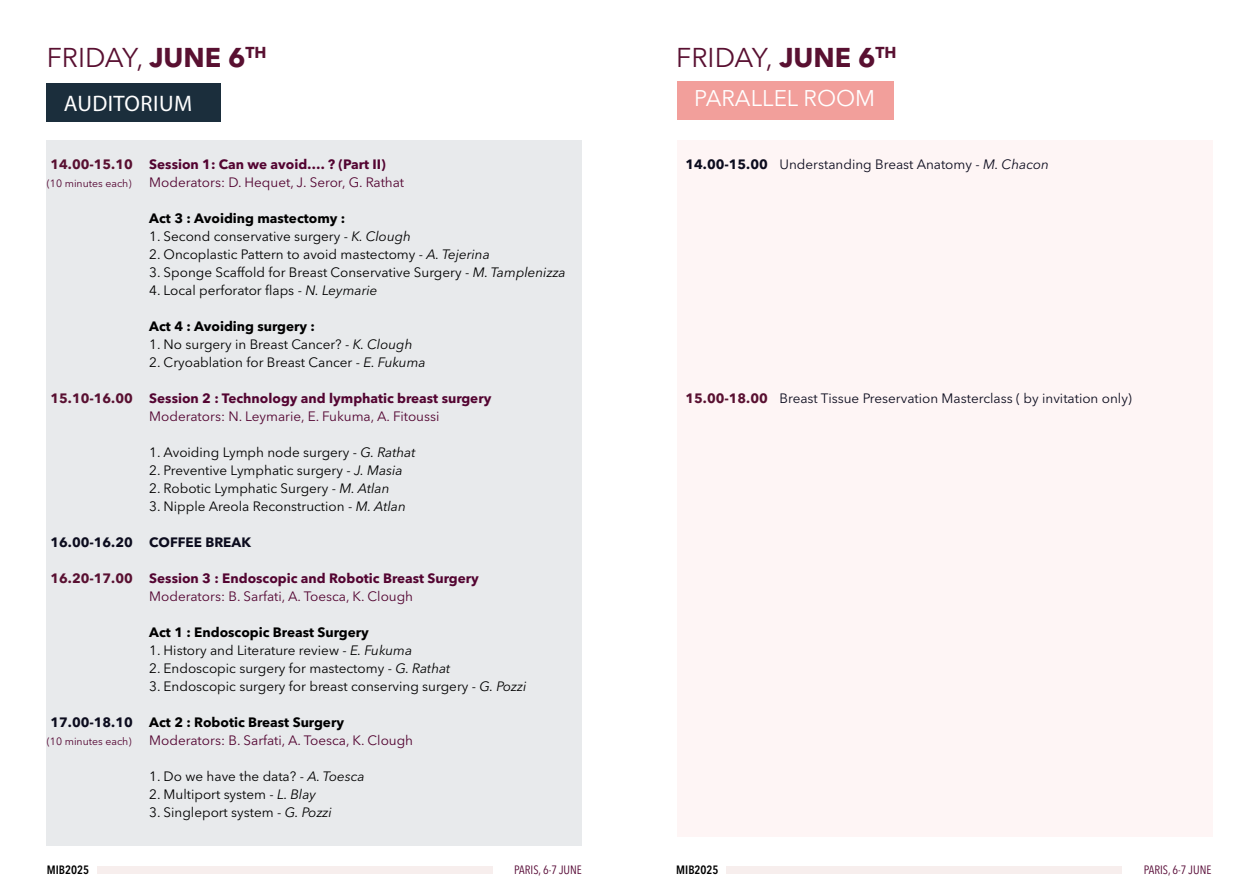
<style>
.page{position:relative;width:1259px;height:893px;background:#fff}
.page>*{position:absolute;margin:0;border:0;box-sizing:border-box;transform-origin:0 0}
.TITOLO{font:27px "Avenir Next LT Pro";color:#591031}
.TITOLO-2{font:22.5px "Avenir Next LT Pro";color:#fff}
.TITOLO-3{font:22.5px "Myriad Pro";letter-spacing:.02em;color:#fff}
.Stile_di_paragrafo_1{font:13.5px "Avenir Next LT Pro";color:#000}
.Stile_di_paragrafo_1-2{font:13.5px "Avenir Next LT Pro";color:#530431}
.Stile_di_paragrafo_1-3{font:700 13.5px "Avenir Next LT Pro";color:#530431}
.Stile_di_paragrafo_1-4{font:700 13.5px "Avenir Next LT Pro";color:#000}
.Stile_di_paragrafo_1-5{font:13.5px "Avenir Next LT Pro";color:#0c0c1e}
.Stile_di_paragrafo_1-6{font:700 13.5px "Avenir Next LT Pro";color:#0c0c1e}
.Stile_di_paragrafo_1-7{font:700 13.5px "Avenir Next LT Pro";color:#591031}
.t1{font:condensed 12px "Avenir Next LT Pro";color:#530431}
.t2{font:600 condensed 12px "Avenir Next LT Pro";color:#000}
.Stile_di_paragrafo_1-8{font:10.5px "Avenir Next LT Pro";color:#530431}
.s1{font-weight:700}
.s2{font-style:italic}
</style>
<div class="page">
<div style="left:97px;top:866px;width:395px;height:8px;background:#f7eeed"></div>
<div style="left:726px;top:866px;width:396px;height:8px;background:#f7eeed"></div>
<div style="left:47px;top:140px;width:535px;height:706px;background:#e8eaec"></div>
<div style="left:47px;top:83px;width:174px;height:39px;background:#1b2e3c"></div>
<div style="left:677px;top:140px;width:536px;height:697px;background:#fef5f5"></div>
<div style="left:677px;top:82px;width:216px;height:38px;background:#f29f9b"></div>
<p class="TITOLO" style="left:47px;top:42px;width:221px">FRIDAY, <span class="s1">JUNE 6</span><sup>TH</sup></p>
<p class="TITOLO-3" style="left:64px;top:89px;width:130px">AUDITORIUM</p>
<p class="Stile_di_paragrafo_1-7" style="left:50px;top:156px;width:84px">14.00-15.10</p>
<p class="Stile_di_paragrafo_1-8" style="left:47px;top:177px;width:86px">(10 minutes each)</p>
<p class="Stile_di_paragrafo_1-7" style="left:50px;top:390px;width:84px">15.10-16.00</p>
<p class="Stile_di_paragrafo_1-6" style="left:50px;top:534px;width:84px">16.00-16.20</p>
<p class="Stile_di_paragrafo_1-7" style="left:50px;top:570px;width:84px">16.20-17.00</p>
<p class="Stile_di_paragrafo_1-6" style="left:50px;top:714px;width:84px">17.00-18.10</p>
<p class="Stile_di_paragrafo_1-8" style="left:47px;top:735px;width:86px">(10 minutes each)</p>
<p class="Stile_di_paragrafo_1-3" style="left:149px;top:156px;width:238px">Session 1: Can we avoid…. ? (Part II)</p>
<p class="Stile_di_paragrafo_1-2" style="left:149px;top:174px;width:256px">Moderators: D. Hequet, J. Seror, G. Rathat</p>
<p class="Stile_di_paragrafo_1-4" style="left:149px;top:210px;width:198px">Act 3 : Avoiding mastectomy :</p>
<p class="Stile_di_paragrafo_1" style="left:149px;top:228px;width:263px">1. Second conservative surgery - <span class="s2">K. Clough</span></p>
<p class="Stile_di_paragrafo_1" style="left:149px;top:246px;width:342px">2. Oncoplastic Pattern to avoid mastectomy - <span class="s2">A. Tejerina</span></p>
<p class="Stile_di_paragrafo_1" style="left:149px;top:264px;width:418px">3. Sponge Scaffold for Breast Conservative Surgery - <span class="s2">M. Tamplenizza</span></p>
<p class="Stile_di_paragrafo_1" style="left:149px;top:282px;width:230px">4. Local perforator flaps - <span class="s2">N. Leymarie</span></p>
<p class="Stile_di_paragrafo_1-4" style="left:149px;top:318px;width:167px">Act 4 : Avoiding surgery :</p>
<p class="Stile_di_paragrafo_1" style="left:149px;top:336px;width:265px">1. No surgery in Breast Cancer? - <span class="s2">K. Clough</span></p>
<p class="Stile_di_paragrafo_1" style="left:149px;top:354px;width:278px">2. Cryoablation for Breast Cancer - <span class="s2">E. Fukuma</span></p>
<p class="Stile_di_paragrafo_1-3" style="left:149px;top:390px;width:343px">Session 2 : Technology and lymphatic breast surgery</p>
<p class="Stile_di_paragrafo_1-2" style="left:149px;top:408px;width:292px">Moderators: N. Leymarie, E. Fukuma, A. Fitoussi</p>
<p class="Stile_di_paragrafo_1" style="left:149px;top:444px;width:268px">1. Avoiding Lymph node surgery - <span class="s2">G. Rathat</span></p>
<p class="Stile_di_paragrafo_1" style="left:149px;top:462px;width:255px">2. Preventive Lymphatic surgery - <span class="s2">J. Masia</span></p>
<p class="Stile_di_paragrafo_1" style="left:149px;top:480px;width:242px">2. Robotic Lymphatic Surgery - <span class="s2">M. Atlan</span></p>
<p class="Stile_di_paragrafo_1" style="left:149px;top:498px;width:258px">3. Nipple Areola Reconstruction - <span class="s2">M. Atlan</span></p>
<p class="Stile_di_paragrafo_1-6" style="left:149px;top:534px;width:103px">COFFEE BREAK</p>
<p class="Stile_di_paragrafo_1-3" style="left:149px;top:570px;width:331px">Session 3 : Endoscopic and Robotic Breast Surgery</p>
<p class="Stile_di_paragrafo_1-2" style="left:149px;top:588px;width:265px">Moderators: B. Sarfati, A. Toesca, K. Clough</p>
<p class="Stile_di_paragrafo_1-4" style="left:149px;top:624px;width:221px">Act 1 : Endoscopic Breast Surgery</p>
<p class="Stile_di_paragrafo_1" style="left:149px;top:642px;width:264px">1. History and Literature review - <span class="s2">E. Fukuma</span></p>
<p class="Stile_di_paragrafo_1" style="left:149px;top:660px;width:303px">2. Endoscopic surgery for mastectomy - <span class="s2">G. Rathat</span></p>
<p class="Stile_di_paragrafo_1" style="left:149px;top:678px;width:379px">3. Endoscopic surgery for breast conserving surgery - <span class="s2">G. Pozzi</span></p>
<p class="Stile_di_paragrafo_1-4" style="left:149px;top:714px;width:196px">Act 2 : Robotic Breast Surgery</p>
<p class="Stile_di_paragrafo_1-2" style="left:149px;top:732px;width:265px">Moderators: B. Sarfati, A. Toesca, K. Clough</p>
<p class="Stile_di_paragrafo_1" style="left:149px;top:768px;width:217px">1. Do we have the data? - <span class="s2">A. Toesca</span></p>
<p class="Stile_di_paragrafo_1" style="left:149px;top:786px;width:168px">2. Multiport system - <span class="s2">L. Blay</span></p>
<p class="Stile_di_paragrafo_1" style="left:149px;top:804px;width:184px">3. Singleport system - <span class="s2">G. Pozzi</span></p>
<p class="TITOLO" style="left:676px;top:42px;width:222px">FRIDAY, <span class="s1">JUNE 6</span><sup>TH</sup></p>
<p class="TITOLO-2" style="left:694px;top:85px;width:183px">PARALLEL ROOM</p>
<p class="Stile_di_paragrafo_1-6" style="left:685px;top:156px;width:84px">14.00-15.00</p>
<p class="Stile_di_paragrafo_1-5" style="left:779px;top:156px;width:271px">Understanding Breast Anatomy - <span class="s2">M. Chacon</span></p>
<p class="Stile_di_paragrafo_1-7" style="left:685px;top:390px;width:84px">15.00-18.00</p>
<p class="Stile_di_paragrafo_1-5" style="left:779px;top:390px;width:354px">Breast Tissue Preservation Masterclass ( by invitation only)</p>
<p class="t2" style="left:47px;top:863px;width:44px">MIB2025</p>
<p class="t1" style="left:514px;top:863px;width:69px">PARIS, 6-7 JUNE</p>
<p class="t2" style="left:676px;top:863px;width:44px">MIB2025</p>
<p class="t1" style="left:1143px;top:863px;width:69px">PARIS, 6-7 JUNE</p>
</div>
